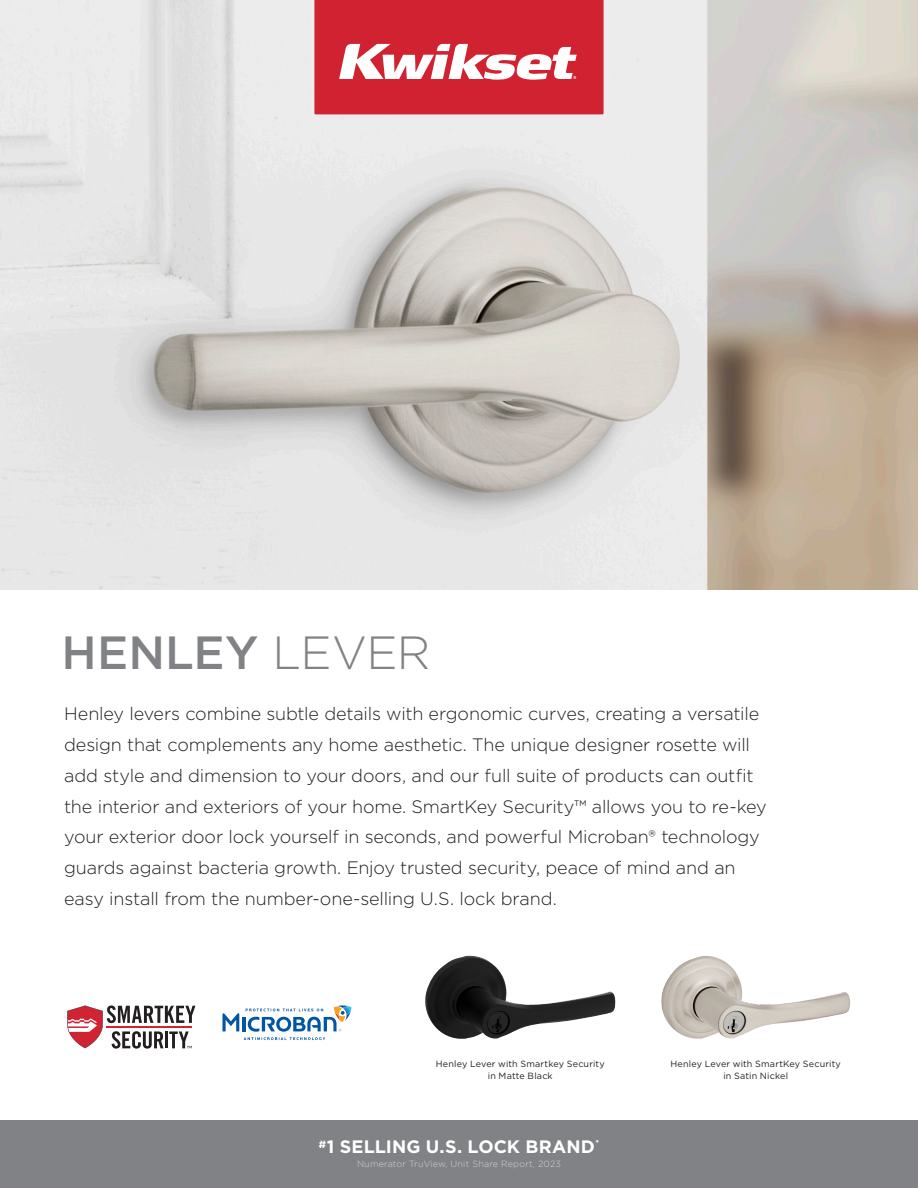
<style>
.page{position:relative;width:918px;height:1188px;background:#fff}
.page>*{position:absolute;margin:0;border:0;box-sizing:border-box;transform-origin:0 0}
.t1{font:500 46.5px "Gotham";letter-spacing:.005em;color:#808285}
.t2{font:300 18px/30.8px "Gotham";letter-spacing:-.01em;color:#231f20}
.t3{font:700 18px "Gotham";letter-spacing:.005em;color:#fff}
.t4{font:9px "Gotham";letter-spacing:.02em;color:#231f20}
.t5{font:300 9px "Gotham";letter-spacing:.02em;color:#d1d2d4}
.s1{font-weight:300}
</style>
<div class="page">
<div style="left:0;top:1120px;width:918px;height:68px;background:#808285"></div>
<img style="left:0;top:0;width:918px;height:590px">
<img style="left:425px;top:956px;width:191px;height:83px">
<img style="left:661px;top:956px;width:189px;height:83px">
<svg style="left:67px;top:1005px;width:128px;height:44px"></svg>
<svg style="left:222px;top:1005px;width:130px;height:35px"></svg>
<svg style="left:314px;top:0;width:290px;height:114px;background:#d7414e"></svg>
<p class="t1" style="left:62px;top:622px;width:370px">HENLEY <span class="s1">LEVER</span></p>
<p class="t2" style="left:64px;top:698px;width:704px">Henley levers combine subtle details with ergonomic curves, creating a versatile design that complements any home aesthetic. The unique designer rosette will add style and dimension to your doors, and our full suite of products can outfit the interior and exteriors of your home. SmartKey Security™ allows you to re-key your exterior door lock yourself in seconds, and powerful Microban® technology guards against bacteria growth. Enjoy trusted security, peace of mind and an easy install from the number-one-selling U.S. lock brand.</p>
<p class="t4" style="left:436px;top:1058px;width:171px">Henley Lever with Smartkey Security</p>
<p class="t4" style="left:488px;top:1070px;width:66px">in Matte Black</p>
<p class="t3" style="left:319px;top:1135px;width:282px"><sup>#</sup>1 SELLING U.S. LOCK BRAND<sup>*</sup></p>
<p class="t5" style="left:357px;top:1158px;width:205px">Numerator TruView, Unit Share Report, 2023</p>
<p class="t4" style="left:671px;top:1058px;width:172px">Henley Lever with SmartKey Security</p>
<p class="t4" style="left:723px;top:1070px;width:66px">in Satin Nickel</p>
</div>
